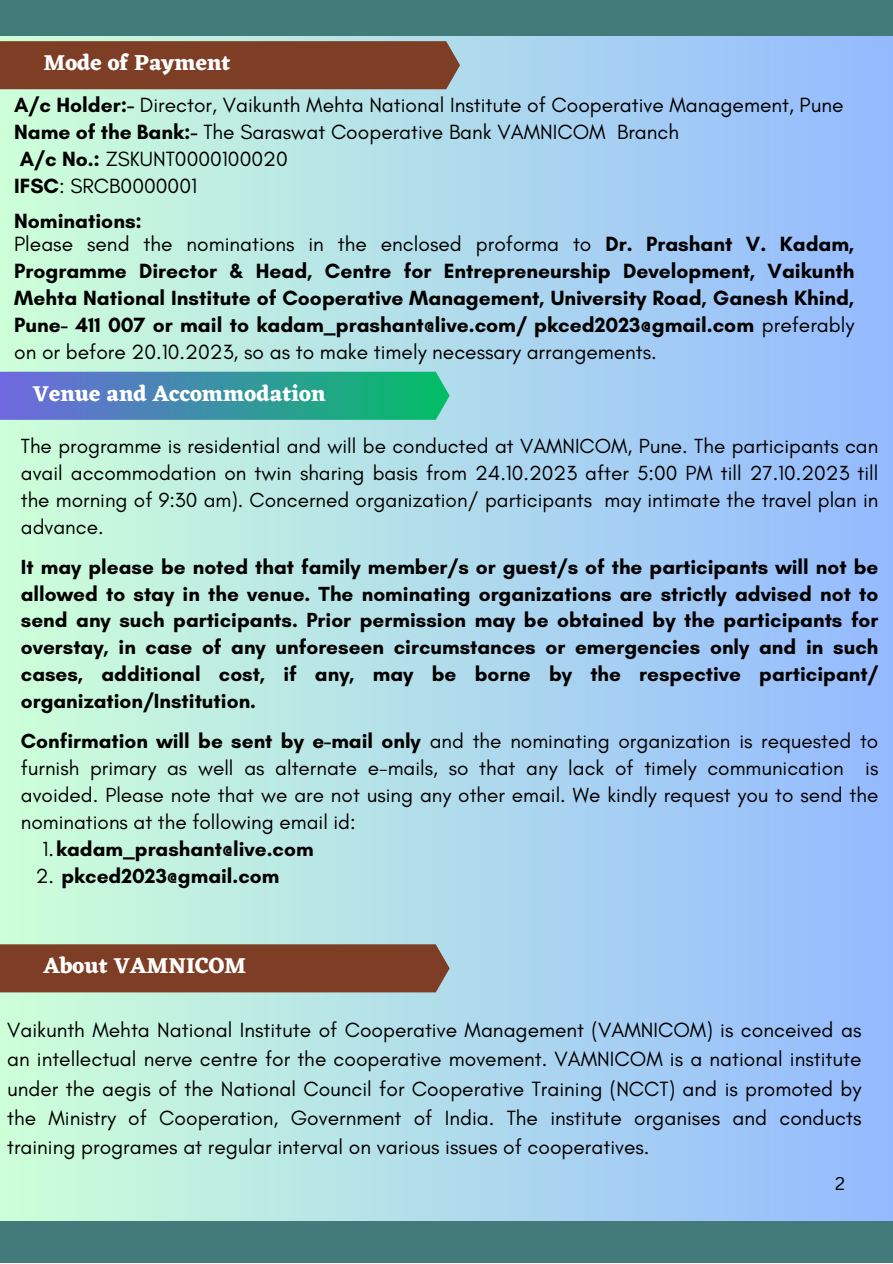
<style>
.page{position:relative;width:893px;height:1264px;background:#fff}
.page>*{position:absolute;margin:0;border:0;box-sizing:border-box;transform-origin:0 0}
.t1{font:700 22.5px "Eczar";color:#fff}
.t2{font:21px/29.2px "Glacial Indifference";color:#000;text-align:justify}
.t3{font:700 21px/27px "Glacial Indifference";color:#000;text-align:justify}
.t4{font:20.85px/27px "Glacial Indifference";color:#000;text-align:justify}
.t5{font:700 20.85px/27px "Glacial Indifference";color:#000;text-align:justify}
.t6{font:18px "Canva Sans";color:#000}
.s1{font-weight:700}
.s2{font-weight:400}
</style>
<div class="page">
<div style="left:0;top:0;width:892px;height:1262px;background:linear-gradient(to right,#cdffd8,#94baff)"></div>
<div style="left:0;top:0;width:892px;height:35px;background:#427b7a"></div>
<div style="left:0;top:41px;width:460px;height:48px;background:#7e3e26"></div>
<div style="left:0;top:1221px;width:892px;height:41px;background:#427b7a"></div>
<svg style="left:0;top:372px;width:449px;height:48px;background:#3b93a4"></svg>
<div style="left:0;top:944px;width:449px;height:48px;background:#7e3e26"></div>
<p class="t1" style="left:43px;top:49px;width:189px">Mode of Payment</p>
<p class="t2" style="left:14px;top:90px;width:830px"><span class="s1">A/c Holder:-</span> Director, Vaikunth Mehta National Institute of Cooperative Management, Pune</p>
<p class="t2" style="left:14px;top:117px;width:666px"><span class="s1">Name of the Bank:-</span> The Saraswat Cooperative Bank VAMNICOM Branch</p>
<p class="t2" style="left:20px;top:144px;width:269px"><span class="s1">A/c No.:</span> ZSKUNT0000100020</p>
<p class="t2" style="left:14px;top:171px;width:184px"><span class="s1">IFSC</span>: SRCB0000001</p>
<p class="t3" style="left:14px;top:207px;width:129px">Nominations:</p>
<p class="t3" style="left:14px;top:230px;width:841px"><span class="s2">Please send the nominations in the enclosed proforma to</span> Dr. Prashant V. Kadam, Programme Director &amp; Head, Centre for Entrepreneurship Development, Vaikunth Mehta National Institute of Cooperative Management, University Road, Ganesh Khind, Pune- 411 007 or mail to kadam_prashant@live.com/ pkced2023@gmail.com <span class="s2">preferably on or before 20.10.2023, so as to make timely necessary arrangements.</span></p>
<p class="t1" style="left:33px;top:380px;width:294px">Venue and Accommodation</p>
<p class="t4" style="left:21px;top:432px;width:859px">The programme is residential and will be conducted at VAMNICOM, Pune. The participants can avail accommodation on twin sharing basis from 24.10.2023 after 5:00 PM till 27.10.2023 till the morning of 9:30 am). Concerned organization/ participants may intimate the travel plan in advance.</p>
<p class="t5" style="left:21px;top:552px;width:859px">It may please be noted that family member/s or guest/s of the participants will not be allowed to stay in the venue. The nominating organizations are strictly advised not to send any such participants. Prior permission may be obtained by the participants for overstay, in case of any unforeseen circumstances or emergencies only and in such cases, additional cost, if any, may be borne by the respective participant/ organization/Institution.</p>
<p class="t4" style="left:21px;top:727px;width:859px"><span class="s1">Confirmation will be sent by e-mail only</span> and the nominating organization is requested to furnish primary as well as alternate e-mails, so that any lack of timely communication is avoided. Please note that we are not using any other email. We kindly request you to send the nominations at the following email id:</p>
<p class="t5" style="left:43px;top:835px;width:272px"><span class="s2">1.</span>kadam_prashant@live.com</p>
<p class="t5" style="left:36px;top:862px;width:245px"><span class="s2">2.</span> pkced2023@gmail.com</p>
<p class="t1" style="left:43px;top:952px;width:204px">About VAMNICOM</p>
<p class="t2" style="left:7px;top:1015px;width:855px">Vaikunth Mehta National Institute of Cooperative Management (VAMNICOM) is conceived as an intellectual nerve centre for the cooperative movement. VAMNICOM is a national institute under the aegis of the National Council for Cooperative Training (NCCT) and is promoted by the Ministry of Cooperation, Government of India. The institute organises and conducts training programes at regular interval on various issues of cooperatives.</p>
<p class="t6" style="left:835px;top:1171px;width:11px">2</p>
</div>
